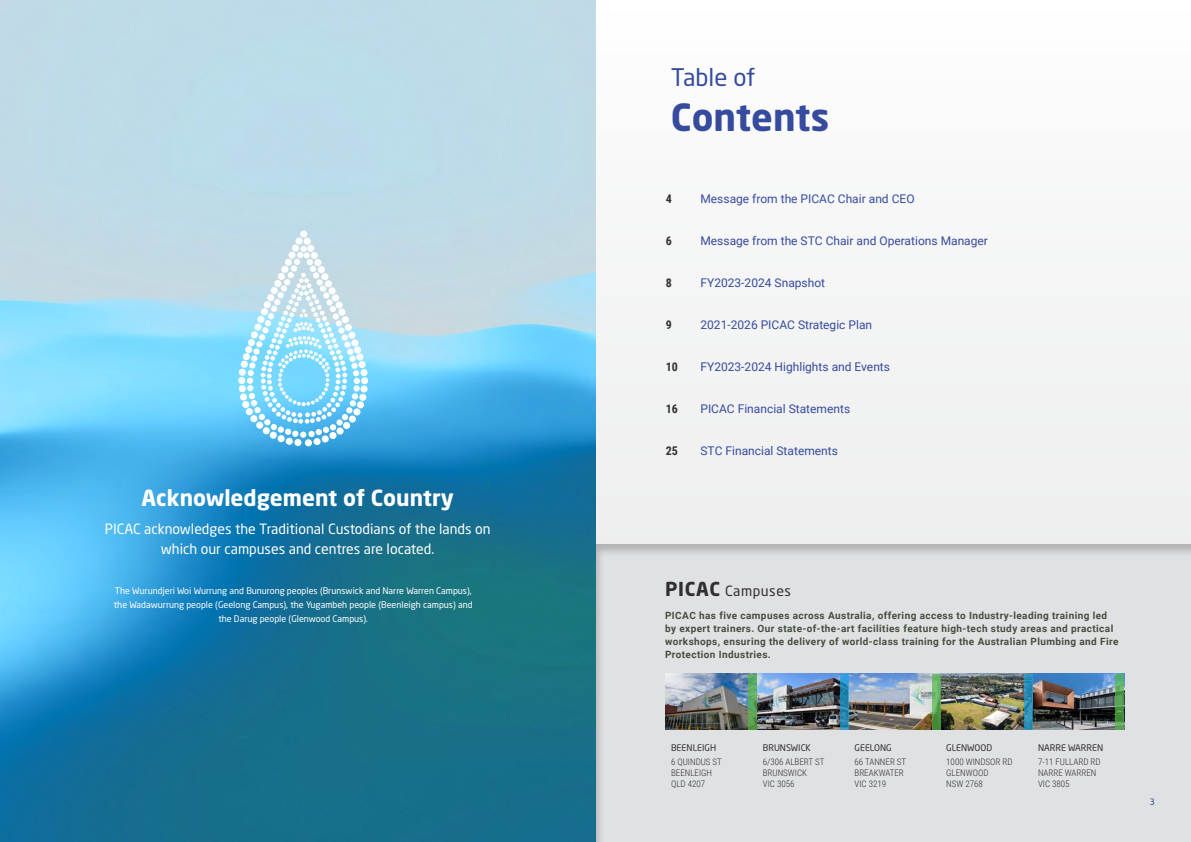
<style>
.page{position:relative;width:1191px;height:842px;background:#fff}
.page>*{position:absolute;margin:0;border:0;box-sizing:border-box;transform-origin:0 0}
.t1{font:700 37px "Neo Sans Std";color:#364b9e}
.t2{font:24px "Neo Sans Std";color:#364b9e}
.t3{font:700 22px "Neo Sans Std";color:#fff}
.t4{font:14px/20px "Neo Sans Std";color:#fff;text-align:center}
.t5{font:14px "Neo Sans Std";letter-spacing:.04em;color:#312f32}
.t6{font:12px "Roboto";color:#364b9e}
.t7{font:700 12px "Roboto Condensed";color:#312f32}
.t8{font:700 10px/13px "Roboto";letter-spacing:.04em;color:#444e3e}
.t9{font:10px "Myriad Pro";color:#364b9e}
.t10{font:9px/14px "Neo Sans Std";color:#fff;text-align:center}
.t11{font:300 9px/10.8px "Roboto Condensed";color:#312f32}
.t12{font:9px "Neo Sans Std";color:#312f32}
.s1{font-weight:700;font-size:19px}
</style>
<div class="page">
<div style="left:595px;top:0;width:596px;height:842px;background:#f5f5f6"></div>
<div style="left:587px;top:536px;width:604px;height:306px;background:#000;opacity:.21"></div>
<img style="left:0;top:0;width:595px;height:842px">
<div style="left:300px;top:230px;width:7px;height:8px;background:#fff;border-radius:50%"></div>
<div style="left:295px;top:237px;width:8px;height:8px;background:#fff;border-radius:50%"></div>
<div style="left:292px;top:245px;width:7px;height:7px;background:#fff;border-radius:50%"></div>
<div style="left:243px;top:353px;width:7px;height:7px;background:#fff;border-radius:50%"></div>
<div style="left:241px;top:361px;width:7px;height:7px;background:#fff;border-radius:50%"></div>
<div style="left:239px;top:369px;width:7px;height:7px;background:#fff;border-radius:50%"></div>
<div style="left:238px;top:377px;width:7px;height:7px;background:#fff;border-radius:50%"></div>
<div style="left:239px;top:385px;width:7px;height:7px;background:#fff;border-radius:50%"></div>
<div style="left:240px;top:393px;width:7px;height:8px;background:#fff;border-radius:50%"></div>
<div style="left:242px;top:401px;width:7px;height:7px;background:#fff;border-radius:50%"></div>
<div style="left:246px;top:408px;width:7px;height:7px;background:#fff;border-radius:50%"></div>
<div style="left:277px;top:435px;width:8px;height:7px;background:#fff;border-radius:50%"></div>
<div style="left:286px;top:438px;width:7px;height:7px;background:#fff;border-radius:50%"></div>
<div style="left:294px;top:439px;width:7px;height:7px;background:#fff;border-radius:50%"></div>
<div style="left:304px;top:238px;width:7px;height:7px;background:#fff;border-radius:50%"></div>
<div style="left:307px;top:245px;width:7px;height:7px;background:#fff;border-radius:50%"></div>
<div style="left:356px;top:353px;width:7px;height:8px;background:#fff;border-radius:50%"></div>
<div style="left:358px;top:361px;width:7px;height:7px;background:#fff;border-radius:50%"></div>
<div style="left:360px;top:369px;width:7px;height:7px;background:#fff;border-radius:50%"></div>
<div style="left:361px;top:377px;width:7px;height:7px;background:#fff;border-radius:50%"></div>
<div style="left:360px;top:385px;width:7px;height:8px;background:#fff;border-radius:50%"></div>
<div style="left:359px;top:394px;width:7px;height:7px;background:#fff;border-radius:50%"></div>
<div style="left:357px;top:401px;width:7px;height:7px;background:#fff;border-radius:50%"></div>
<div style="left:322px;top:435px;width:7px;height:7px;background:#fff;border-radius:50%"></div>
<div style="left:313px;top:438px;width:7px;height:7px;background:#fff;border-radius:50%"></div>
<div style="left:305px;top:439px;width:7px;height:7px;background:#fff;border-radius:50%"></div>
<div style="left:300px;top:246px;width:7px;height:6px;background:#fff;border-radius:50%"></div>
<svg style="left:247px;top:252px;width:113px;height:186px"></svg>
<img style="left:665px;top:674px;width:83px;height:56px">
<img style="left:757px;top:674px;width:83px;height:56px">
<img style="left:848px;top:674px;width:84px;height:56px">
<img style="left:940px;top:674px;width:84px;height:56px">
<img style="left:1032px;top:674px;width:83px;height:56px">
<svg style="left:748px;top:674px;width:9px;height:56px"></svg>
<svg style="left:840px;top:674px;width:8px;height:56px"></svg>
<svg style="left:932px;top:674px;width:8px;height:56px"></svg>
<svg style="left:1024px;top:674px;width:8px;height:56px"></svg>
<svg style="left:1115px;top:674px;width:9px;height:56px"></svg>
<h3 class="t3" style="left:142px;top:483px;width:314px">Acknowledgement of Country</h3>
<h3 class="t4" style="left:105px;top:519px;width:387px">PICAC acknowledges the Traditional Custodians of the lands on which our campuses and centres are located.</h3>
<p class="t10" style="left:114px;top:584px;width:360px">The Wurundjeri Woi Wurrung and Bunurong peoples (Brunswick and Narre Warren Campus), the Wadawurrung people (Geelong Campus), the Yugambeh people (Beenleigh campus) and the Darug people (Glenwood Campus).</p>
<h2 class="t2" style="left:671px;top:63px;width:86px">Table of</h2>
<h1 class="t1" style="left:671px;top:93px;width:160px">Contents</h1>
<p class="t7" style="left:666px;top:190px;width:8px">4</p>
<p class="t7" style="left:666px;top:232px;width:8px">6</p>
<p class="t7" style="left:666px;top:274px;width:8px">8</p>
<p class="t7" style="left:666px;top:316px;width:8px">9</p>
<p class="t7" style="left:666px;top:358px;width:14px">10</p>
<p class="t7" style="left:666px;top:400px;width:14px">16</p>
<p class="t7" style="left:666px;top:442px;width:14px">25</p>
<p class="t6" style="left:700px;top:190px;width:216px">Message from the PICAC Chair and CEO</p>
<p class="t6" style="left:700px;top:232px;width:289px">Message from the STC Chair and Operations Manager</p>
<p class="t6" style="left:700px;top:274px;width:126px">FY2023-2024 Snapshot</p>
<p class="t6" style="left:700px;top:316px;width:173px">2021-2026 PICAC Strategic Plan</p>
<p class="t6" style="left:700px;top:358px;width:191px">FY2023-2024 Highlights and Events</p>
<p class="t6" style="left:700px;top:400px;width:151px">PICAC Financial Statements</p>
<p class="t6" style="left:700px;top:442px;width:139px">STC Financial Statements</p>
<h3 class="t5" style="left:665px;top:582px;width:127px"><span class="s1">PICAC</span> Campuses</h3>
<p class="t8" style="left:665px;top:608px;width:455px">PICAC has five campuses across Australia, offering access to Industry-leading training led by expert trainers. Our state-of-the-art facilities feature high-tech study areas and practical workshops, ensuring the delivery of world-class training for the Australian Plumbing and Fire Protection Industries.</p>
<p class="t12" style="left:671px;top:743px;width:47px">BEENLEIGH</p>
<p class="t11" style="left:671px;top:756px;width:52px">6 QUINDUS ST<br>BEENLEIGH<br>QLD 4207</p>
<p class="t12" style="left:763px;top:743px;width:50px">BRUNSWICK</p>
<p class="t11" style="left:763px;top:756px;width:63px">6/306 ALBERT ST<br>BRUNSWICK<br>VIC 3056</p>
<p class="t12" style="left:854px;top:743px;width:39px">GEELONG</p>
<p class="t11" style="left:854px;top:756px;width:53px">66 TANNER ST<br>BREAKWATER<br>VIC 3219</p>
<p class="t12" style="left:946px;top:743px;width:47px">GLENWOOD</p>
<p class="t11" style="left:946px;top:756px;width:68px">1000 WINDSOR RD<br>GLENWOOD<br>NSW 2768</p>
<p class="t12" style="left:1038px;top:743px;width:67px">NARRE WARREN</p>
<p class="t11" style="left:1038px;top:756px;width:64px">7-11 FULLARD RD<br>NARRE WARREN<br>VIC 3805</p>
<p class="t9" style="left:1149px;top:796px;width:7px">3</p>
</div>
